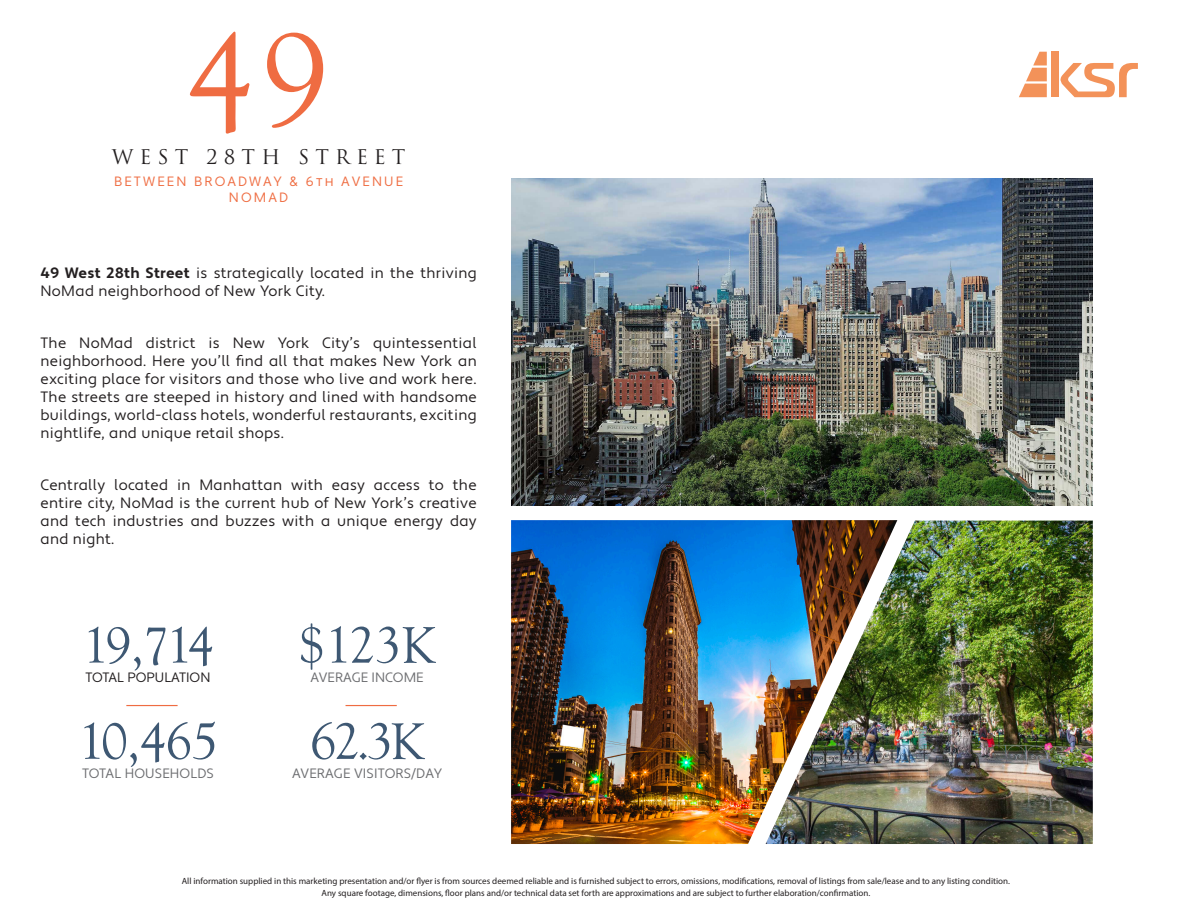
<style>
.page{position:relative;width:1188px;height:918px;background:#fff}
.page>*{position:absolute;margin:0;border:0;box-sizing:border-box;transform-origin:0 0}
.t1{font:135px "Goudy Old Style T";color:#ef6c42}
.t2{font:53.1px "Goudy Old Style T";letter-spacing:-.025em;color:#3e5873}
.t3{font:52.5px "Goudy Old Style T";color:#3e5873}
.t4{font:19.65px "Trajan Pro 3";letter-spacing:.31em;color:#231f20}
.t5{font:15px/18px "Apertura";letter-spacing:.02em;color:#231f20;text-align:justify}
.t6{font:13.5px "Apertura";letter-spacing:.01em;color:#6c6d70}
.t7{font:13.5px "Apertura";letter-spacing:.16em;color:#ef6d42}
.t8{font:13.5px "Apertura";color:#231f20}
.t9{font:9px/12px "Myriad Pro";color:#231f20;text-align:center}
.s1{font-weight:700}
</style>
<div class="page">
<img style="left:511px;top:520px;width:386px;height:324px">
<hr style="left:126px;top:705px;width:52px;height:1px;background:#ef6c42">
<hr style="left:346px;top:705px;width:51px;height:1px;background:#ef6c42">
<svg style="left:1058px;top:63px;width:80px;height:34px"></svg>
<div style="left:1051px;top:52px;width:7px;height:45px;background:#f39259"></div>
<svg style="left:1019px;top:52px;width:28px;height:45px"></svg>
<img style="left:511px;top:178px;width:582px;height:328px">
<img style="left:766px;top:521px;width:327px;height:323px">
<p class="t1" style="left:186px;top:6px;width:145px">49</p>
<p class="t4" style="left:112px;top:143px;width:295px">WEST 28TH STREET</p>
<p class="t7" style="left:114px;top:173px;width:291px">BETWEEN BROADWAY &amp; 6th AVENUE</p>
<p class="t7" style="left:229px;top:190px;width:61px">NOMAD</p>
<p class="t5" style="left:40px;top:264px;width:438px"><span class="s1">49 West 28th Street</span> is strategically located in the thriving<br>NoMad neighborhood of New York City.</p>
<p class="t5" style="left:40px;top:334px;width:438px">The NoMad district is New York City’s quintessential neighborhood. Here you’ll find all that makes New York an exciting place for visitors and those who live and work here.<br>The streets are steeped in history and lined with handsome buildings, world-class hotels, wonderful restaurants, exciting nightlife, and unique retail shops.</p>
<p class="t5" style="left:40px;top:476px;width:438px">Centrally located in Manhattan with easy access to the entire city, NoMad is the current hub of New York’s creative and tech industries and buzzes with a unique energy day and night.</p>
<p class="t3" style="left:82px;top:617px;width:133px">19,714</p>
<p class="t8" style="left:85px;top:669px;width:126px">TOTAL POPULATION</p>
<p class="t2" style="left:78px;top:712px;width:142px">10,465</p>
<p class="t6" style="left:82px;top:765px;width:133px">TOTAL HOUSEHOLDS</p>
<p class="t2" style="left:299px;top:616px;width:138px">$123K</p>
<p class="t6" style="left:311px;top:669px;width:115px">AVERAGE INCOME</p>
<p class="t2" style="left:310px;top:712px;width:116px">62.3K</p>
<p class="t6" style="left:292px;top:765px;width:152px">AVERAGE VISITORS/DAY</p>
<p class="t9" style="left:182px;top:875px;width:830px">All information supplied in this marketing presentation and/or flyer is from sources deemed reliable and is furnished subject to errors, omissions, modifications, removal of listings from sale/lease and to any listing condition.<br>Any square footage, dimensions, floor plans and/or technical data set forth are approximations and are subject to further elaboration/confirmation.</p>
</div>
